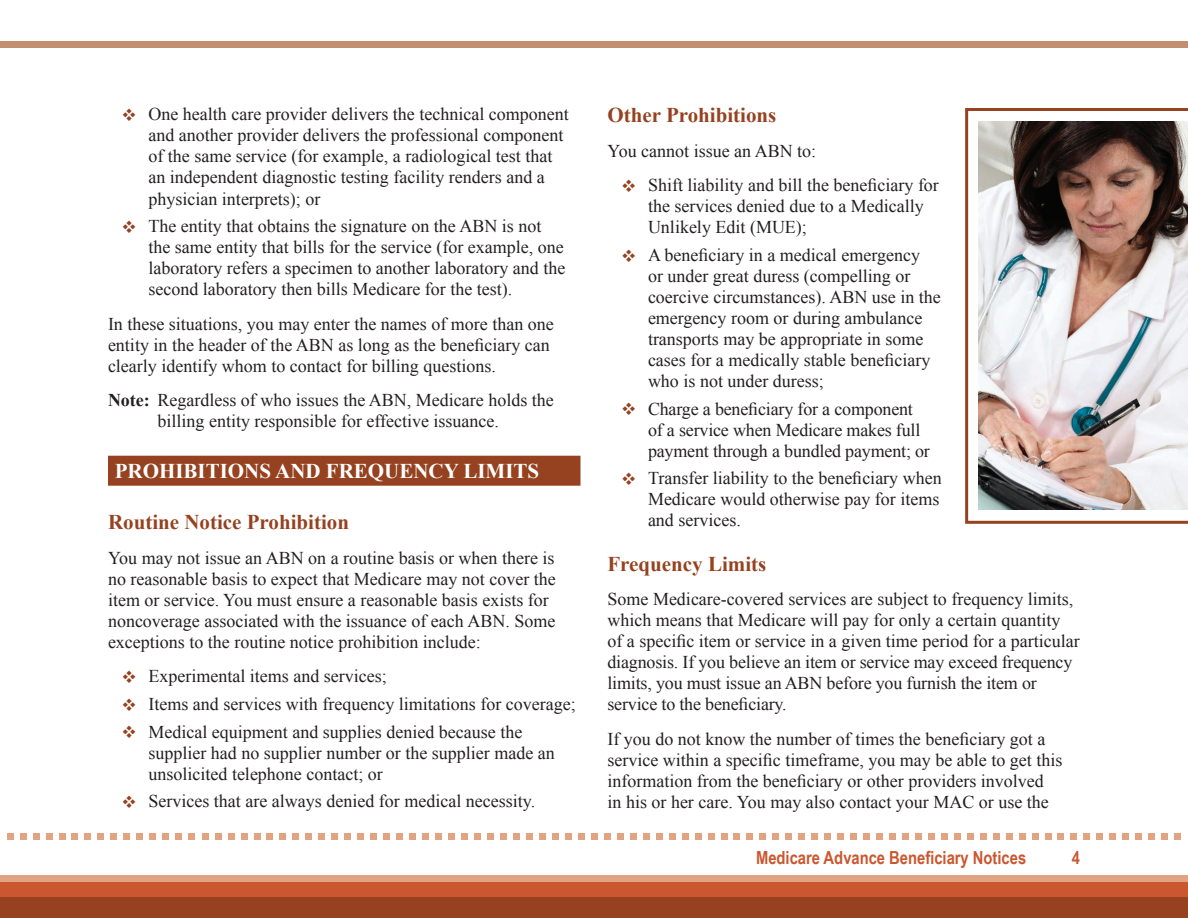
<style>
.page{position:relative;width:1188px;height:918px;background:#fff}
.page>*{position:absolute;margin:0;border:0;box-sizing:border-box;transform-origin:0 0}
.t1{font:700 21px "Times New Roman";color:#964220}
.t2{font:700 21px "Times New Roman";color:#fff}
.t3{font:18px/21px "Times New Roman";color:#231f20}
.t4{font:700 18px "Arial Narrow";color:#ca572f}
.s1{font-weight:700}
</style>
<div class="page">
<div style="left:0;top:875px;width:1188px;height:43px;background:#e1a381"></div>
<div style="left:0;top:41px;width:1188px;height:7px;background:#c28f72"></div>
<svg style="left:202px;top:833px;width:6px;height:6px"></svg>
<div style="left:292px;top:833px;width:7px;height:6px;background:#e1a381"></div>
<div style="left:383px;top:833px;width:7px;height:6px;background:#e1a381"></div>
<svg style="left:475px;top:833px;width:6px;height:6px"></svg>
<div style="left:565px;top:833px;width:7px;height:6px;background:#e1a381"></div>
<svg style="left:656px;top:833px;width:6px;height:6px"></svg>
<svg style="left:747px;top:833px;width:6px;height:6px"></svg>
<div style="left:837px;top:833px;width:7px;height:6px;background:#e1a381"></div>
<div style="left:928px;top:833px;width:7px;height:6px;background:#e1a381"></div>
<svg style="left:1019px;top:833px;width:6px;height:6px"></svg>
<svg style="left:1084px;top:833px;width:6px;height:6px"></svg>
<div style="left:1148px;top:833px;width:7px;height:6px;background:#e1a381"></div>
<svg style="left:215px;top:833px;width:6px;height:6px"></svg>
<svg style="left:305px;top:833px;width:6px;height:6px"></svg>
<div style="left:396px;top:833px;width:7px;height:6px;background:#e1a381"></div>
<svg style="left:488px;top:833px;width:6px;height:6px"></svg>
<div style="left:578px;top:833px;width:7px;height:6px;background:#e1a381"></div>
<svg style="left:669px;top:833px;width:6px;height:6px"></svg>
<svg style="left:760px;top:833px;width:6px;height:6px"></svg>
<div style="left:850px;top:833px;width:7px;height:6px;background:#e1a381"></div>
<div style="left:941px;top:833px;width:7px;height:6px;background:#e1a381"></div>
<svg style="left:1032px;top:833px;width:6px;height:6px"></svg>
<svg style="left:1097px;top:833px;width:6px;height:6px"></svg>
<div style="left:1161px;top:833px;width:7px;height:6px;background:#e1a381"></div>
<div style="left:1174px;top:833px;width:7px;height:6px;background:#e1a381"></div>
<svg style="left:137px;top:833px;width:6px;height:6px"></svg>
<div style="left:71px;top:833px;width:7px;height:6px;background:#e1a381"></div>
<div style="left:7px;top:833px;width:7px;height:6px;background:#e1a381"></div>
<svg style="left:228px;top:833px;width:6px;height:6px"></svg>
<svg style="left:318px;top:833px;width:6px;height:6px"></svg>
<div style="left:409px;top:833px;width:7px;height:6px;background:#e1a381"></div>
<div style="left:500px;top:833px;width:7px;height:6px;background:#e1a381"></div>
<div style="left:591px;top:833px;width:7px;height:6px;background:#e1a381"></div>
<svg style="left:682px;top:833px;width:6px;height:6px"></svg>
<svg style="left:773px;top:833px;width:6px;height:6px"></svg>
<div style="left:863px;top:833px;width:7px;height:6px;background:#e1a381"></div>
<div style="left:954px;top:833px;width:7px;height:6px;background:#e1a381"></div>
<svg style="left:150px;top:833px;width:6px;height:6px"></svg>
<div style="left:84px;top:833px;width:7px;height:6px;background:#e1a381"></div>
<div style="left:20px;top:833px;width:7px;height:6px;background:#e1a381"></div>
<svg style="left:241px;top:833px;width:6px;height:6px"></svg>
<svg style="left:331px;top:833px;width:6px;height:6px"></svg>
<div style="left:422px;top:833px;width:7px;height:6px;background:#e1a381"></div>
<div style="left:513px;top:833px;width:7px;height:6px;background:#e1a381"></div>
<div style="left:604px;top:833px;width:7px;height:6px;background:#e1a381"></div>
<svg style="left:695px;top:833px;width:6px;height:6px"></svg>
<svg style="left:786px;top:833px;width:6px;height:6px"></svg>
<div style="left:876px;top:833px;width:7px;height:6px;background:#e1a381"></div>
<div style="left:967px;top:833px;width:7px;height:6px;background:#e1a381"></div>
<svg style="left:163px;top:833px;width:6px;height:6px"></svg>
<div style="left:97px;top:833px;width:7px;height:6px;background:#e1a381"></div>
<div style="left:33px;top:833px;width:7px;height:6px;background:#e1a381"></div>
<svg style="left:254px;top:833px;width:6px;height:6px"></svg>
<svg style="left:344px;top:833px;width:6px;height:6px"></svg>
<div style="left:435px;top:833px;width:7px;height:6px;background:#e1a381"></div>
<div style="left:526px;top:833px;width:7px;height:6px;background:#e1a381"></div>
<div style="left:617px;top:833px;width:7px;height:6px;background:#e1a381"></div>
<svg style="left:708px;top:833px;width:6px;height:6px"></svg>
<svg style="left:799px;top:833px;width:6px;height:6px"></svg>
<div style="left:889px;top:833px;width:7px;height:6px;background:#e1a381"></div>
<svg style="left:980px;top:833px;width:6px;height:6px"></svg>
<svg style="left:1045px;top:833px;width:6px;height:6px"></svg>
<svg style="left:1110px;top:833px;width:6px;height:6px"></svg>
<svg style="left:176px;top:833px;width:6px;height:6px"></svg>
<div style="left:110px;top:833px;width:7px;height:6px;background:#e1a381"></div>
<svg style="left:46px;top:833px;width:6px;height:6px"></svg>
<svg style="left:267px;top:833px;width:6px;height:6px"></svg>
<svg style="left:357px;top:833px;width:6px;height:6px"></svg>
<div style="left:448px;top:833px;width:7px;height:6px;background:#e1a381"></div>
<div style="left:539px;top:833px;width:7px;height:6px;background:#e1a381"></div>
<div style="left:630px;top:833px;width:7px;height:6px;background:#e1a381"></div>
<svg style="left:721px;top:833px;width:6px;height:6px"></svg>
<svg style="left:812px;top:833px;width:6px;height:6px"></svg>
<div style="left:902px;top:833px;width:7px;height:6px;background:#e1a381"></div>
<svg style="left:993px;top:833px;width:6px;height:6px"></svg>
<svg style="left:1058px;top:833px;width:6px;height:6px"></svg>
<svg style="left:1123px;top:833px;width:6px;height:6px"></svg>
<div style="left:188px;top:833px;width:7px;height:6px;background:#e1a381"></div>
<div style="left:123px;top:833px;width:7px;height:6px;background:#e1a381"></div>
<svg style="left:59px;top:833px;width:6px;height:6px"></svg>
<svg style="left:280px;top:833px;width:6px;height:6px"></svg>
<svg style="left:370px;top:833px;width:6px;height:6px"></svg>
<div style="left:461px;top:833px;width:7px;height:6px;background:#e1a381"></div>
<div style="left:552px;top:833px;width:7px;height:6px;background:#e1a381"></div>
<div style="left:643px;top:833px;width:7px;height:6px;background:#e1a381"></div>
<svg style="left:734px;top:833px;width:6px;height:6px"></svg>
<div style="left:824px;top:833px;width:7px;height:6px;background:#e1a381"></div>
<div style="left:915px;top:833px;width:7px;height:6px;background:#e1a381"></div>
<svg style="left:1006px;top:833px;width:6px;height:6px"></svg>
<svg style="left:1071px;top:833px;width:6px;height:6px"></svg>
<svg style="left:1136px;top:833px;width:6px;height:6px"></svg>
<div style="left:0;top:882px;width:1188px;height:36px;background:#ca572f"></div>
<div style="left:0;top:897px;width:1188px;height:21px;background:#964220"></div>
<div style="left:108px;top:456px;width:472px;height:30px;background:#964220"></div>
<svg style="left:965px;top:108px;width:223px;height:416px"></svg>
<img style="left:979px;top:122px;width:209px;height:388px">
<p class="t3" style="left:148px;top:104px;width:422px">One health care provider delivers the technical component and another provider delivers the professional component of the same service (for example, a radiological test that an independent diagnostic testing facility renders and a physician interprets); or</p>
<p class="t3" style="left:148px;top:215px;width:418px">The entity that obtains the signature on the ABN is not the same entity that bills for the service (for example, one laboratory refers a specimen to another laboratory and the second laboratory then bills Medicare for the test).</p>
<p class="t3" style="left:108px;top:313px;width:447px">In these situations, you may enter the names of more than one entity in the header of the ABN as long as the beneficiary can clearly identify whom to contact for billing questions.</p>
<p class="t3" style="left:108px;top:389px;width:447px;text-align:center"><span class="s1">Note:</span> Regardless of who issues the ABN, Medicare holds the billing entity responsible for effective issuance.</p>
<h2 class="t2" style="left:115px;top:457px;width:426px">PROHIBITIONS AND FREQUENCY LIMITS</h2>
<h3 class="t1" style="left:108px;top:508px;width:243px">Routine Notice Prohibition</h3>
<p class="t3" style="left:108px;top:547px;width:449px">You may not issue an ABN on a routine basis or when there is no reasonable basis to expect that Medicare may not cover the item or service. You must ensure a reasonable basis exists for noncoverage associated with the issuance of each ABN. Some exceptions to the routine notice prohibition include:</p>
<p class="t3" style="left:148px;top:665px;width:240px">Experimental items and services;</p>
<p class="t3" style="left:148px;top:693px;width:429px">Items and services with frequency limitations for coverage;</p>
<p class="t3" style="left:148px;top:721px;width:408px">Medical equipment and supplies denied because the supplier had no supplier number or the supplier made an unsolicited telephone contact; or</p>
<p class="t3" style="left:148px;top:791px;width:388px">Services that are always denied for medical necessity.</p>
<h3 class="t1" style="left:608px;top:101px;width:170px">Other Prohibitions</h3>
<p class="t3" style="left:608px;top:140px;width:210px">You cannot issue an ABN to:</p>
<p class="t3" style="left:648px;top:174px;width:292px">Shift liability and bill the beneficiary for the services denied due to a Medically<br>Unlikely Edit (MUE);</p>
<p class="t3" style="left:648px;top:244px;width:294px">A beneficiary in a medical emergency<br>or under great duress (compelling or coercive circumstances). ABN use in the emergency room or during ambulance transports may be appropriate in some cases for a medically stable beneficiary who is not under duress;</p>
<p class="t3" style="left:648px;top:398px;width:283px">Charge a beneficiary for a component of a service when Medicare makes full payment through a bundled payment; or</p>
<p class="t3" style="left:648px;top:468px;width:295px">Transfer liability to the beneficiary when<br>Medicare would otherwise pay for items and services.</p>
<h3 class="t1" style="left:608px;top:549px;width:160px">Frequency Limits</h3>
<p class="t3" style="left:608px;top:588px;width:474px">Some Medicare-covered services are subject to frequency limits, which means that Medicare will pay for only a certain quantity of a specific item or service in a given time period for a particular diagnosis. If you believe an item or service may exceed frequency limits, you must issue an ABN before you furnish the item or service to the beneficiary.</p>
<p class="t3" style="left:608px;top:728px;width:456px">If you do not know the number of times the beneficiary got a service within a specific timeframe, you may be able to get this information from the beneficiary or other providers involved in his or her care. You may also contact your MAC or use the</p>
<p class="t4" style="left:756px;top:844px;width:272px">Medicare Advance Beneficiary Notices</p>
<p class="t4" style="left:1072px;top:844px;width:10px">4</p>
</div>
